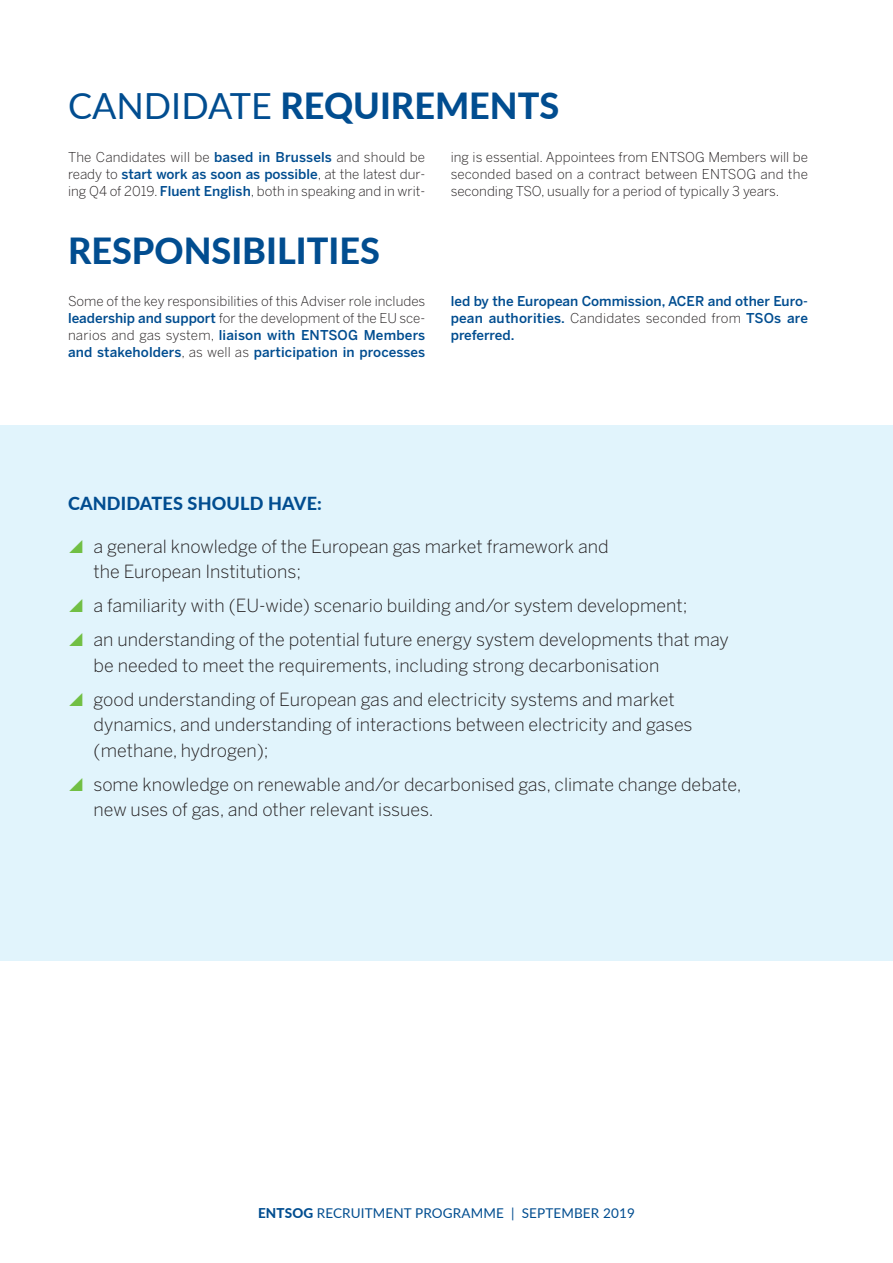
<style>
.page{position:relative;width:893px;height:1263px;background:#fff}
.page>*{position:absolute;margin:0;border:0;box-sizing:border-box;transform-origin:0 0}
.head_30pt{font:800 36px "Lato";color:#014d90}
.t1{font:300 18px/25.5px "Benton Sans";color:#231f20}
.subhead_1{font:800 18px "Lato";letter-spacing:.01em;color:#014d90}
.body_9pt_bl_abst{font:300 13.5px/17px "Benton Sans";color:#231f20;text-align:justify}
.body_9pt_bl_abst-2{font:500 13.5px/17px "Benton Sans";color:#014d90;text-align:justify}
.subhead_1_12pt{font:13.5px "Lato";letter-spacing:.01em;color:#014d90}
.s1{font-weight:400}
.s2{font-weight:500;color:#014d90}
.s3{font-weight:300;color:#231f20}
.s4{font-weight:800}
</style>
<div class="page">
<div style="left:0;top:425px;width:893px;height:536px;background:#e1f4fc"></div>
<p class="head_30pt" style="left:68px;top:79px;width:493px"><span class="s1">CANDIDATE</span> REQUIREMENTS</p>
<p class="body_9pt_bl_abst" style="left:68px;top:148px;width:359px">The Candidates will be <span class="s2">based in Brussels</span> and should be ready to <span class="s2">start work as soon as possible</span>, at the latest dur&shy;ing Q4 of 2019. <span class="s2">Fluent English</span>, both in speaking and in writ-</p>
<p class="body_9pt_bl_abst" style="left:451px;top:148px;width:359px">ing is essential. Appointees from ENTSOG Members will be seconded based on a contract between ENTSOG and the seconding TSO, usually for a period of typically 3 years.</p>
<p class="head_30pt" style="left:68px;top:224px;width:313px">RESPONSIBILITIES</p>
<p class="body_9pt_bl_abst" style="left:68px;top:293px;width:359px">Some of the key responsibilities of this Adviser role includes <span class="s2">leadership and support</span> for the development of the EU sce&shy;narios and gas system, <span class="s2">liaison with ENTSOG Members and stakeholders</span>, as well as <span class="s2">participation in processes</span></p>
<p class="body_9pt_bl_abst-2" style="left:451px;top:293px;width:359px">led by the European Commission, ACER and other Euro&shy;pean authorities. <span class="s3">Candidates seconded from</span> TSOs are preferred.</p>
<p class="subhead_1" style="left:68px;top:490px;width:255px">CANDIDATES SHOULD HAVE:</p>
<p class="t1" style="left:94px;top:533px;width:517px">a general knowledge of the European gas market framework and the European Institutions;</p>
<p class="t1" style="left:94px;top:593px;width:595px">a familiarity with (EU-wide) scenario building and/or system development;</p>
<p class="t1" style="left:94px;top:627px;width:637px">an understanding of the potential future energy system developments that may be needed to meet the requirements, including strong decarbonisation</p>
<p class="t1" style="left:94px;top:687px;width:601px">good understanding of European gas and electricity systems and market dynamics, and understanding of interactions between electricity and gases (methane, hydrogen);</p>
<p class="t1" style="left:94px;top:772px;width:650px">some knowledge on renewable and/or decarbonised gas, climate change debate, new uses of gas, and other relevant issues.</p>
<p class="subhead_1_12pt" style="left:258px;top:1203px;width:378px"><span class="s4">ENTSOG</span> RECRUITMENT PROGRAMME | SEPTEMBER 2019</p>
</div>
